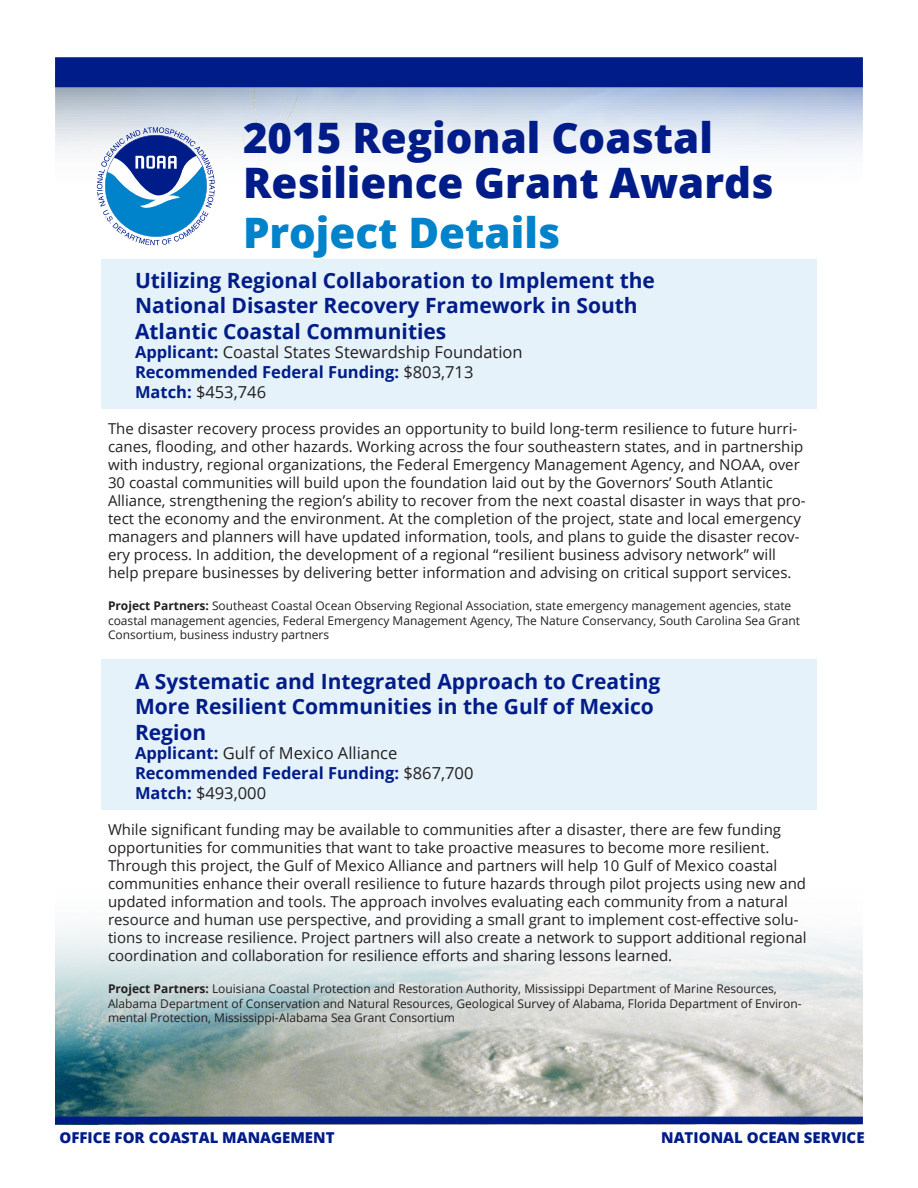
<style>
.page{position:relative;width:918px;height:1188px;background:#fff}
.page>*{position:absolute;margin:0;border:0;box-sizing:border-box;transform-origin:0 0}
.t1{font:800 42px/44.4px "Open Sans";color:#001c88}
.t2{font:800 42px "Open Sans";color:#0083ca}
.t3{font:700 21px/25.2px "Open Sans";color:#001c88}
.t4{font:16.5px "Open Sans";color:#231f20}
.t5{font:700 16.5px "Open Sans";color:#001c88}
.t6{font:15px/18px "Open Sans";color:#231f20}
.t7{font:800 15px "Open Sans";color:#001c88}
.partners{font:12px/14.4px "Open Sans";color:#231f20}
.s1{font-weight:700;color:#001c88}
.s2{font-weight:400;color:#231f20}
.s3{font-weight:700}
</style>
<div class="page">
<img style="left:55px;top:927px;width:808px;height:190px">
<div style="left:55px;top:57px;width:808px;height:30px;background:#001c88"></div>
<div style="left:55px;top:1117px;width:808px;height:7px;background:#001c88"></div>
<svg style="left:97px;top:127px;width:118px;height:118px"></svg>
<div style="left:101px;top:259px;width:716px;height:91px;background:#e6f2fa"></div>
<div style="left:101px;top:332px;width:716px;height:37px;background:#e6f2fa"></div>
<div style="left:101px;top:352px;width:716px;height:37px;background:#e6f2fa"></div>
<div style="left:101px;top:372px;width:716px;height:37px;background:#e6f2fa"></div>
<div style="left:101px;top:660px;width:716px;height:91px;background:#e6f2fa"></div>
<div style="left:101px;top:733px;width:716px;height:37px;background:#e6f2fa"></div>
<div style="left:101px;top:753px;width:716px;height:37px;background:#e6f2fa"></div>
<div style="left:101px;top:773px;width:716px;height:37px;background:#e6f2fa"></div>
<p class="t1" style="left:243px;top:114px;width:532px">2015 Regional Coastal<br>Resilience Grant Awards</p>
<p class="t2" style="left:243px;top:201px;width:319px">Project Details</p>
<p class="t3" style="left:135px;top:267px;width:522px">Utilizing Regional Collaboration to Implement the<br>National Disaster Recovery Framework in South<br>Atlantic Coastal Communities</p>
<p class="t4" style="left:135px;top:341px;width:389px"><span class="s1">Applicant:</span> Coastal States Stewardship Foundation</p>
<p class="t5" style="left:135px;top:361px;width:340px">Recommended Federal Funding: <span class="s2">$803,713</span></p>
<p class="t4" style="left:135px;top:381px;width:133px"><span class="s1">Match:</span> $453,746</p>
<p class="t6" style="left:108px;top:419px;width:699px">The disaster recovery process provides an opportunity to build long-term resilience to future hurri&shy;canes, flooding, and other hazards. Working across the four southeastern states, and in partnership with industry, regional organizations, the Federal Emergency Management Agency, and NOAA, over 30 coastal communities will build upon the foundation laid out by the Governors’ South Atlantic Alliance, strengthening the region’s ability to recover from the next coastal disaster in ways that pro&shy;tect the economy and the environment. At the completion of the project, state and local emergency managers and planners will have updated information, tools, and plans to guide the disaster recov&shy;ery process. In addition, the development of a regional “resilient business advisory network” will help prepare businesses by delivering better information and advising on critical support services.</p>
<p class="partners" style="left:108px;top:599px;width:694px"><span class="s3">Project Partners:</span> Southeast Coastal Ocean Observing Regional Association, state emergency management agencies, state coastal management agencies, Federal Emergency Management Agency, The Nature Conservancy, South Carolina Sea Grant<br>Consortium, business industry partners</p>
<p class="t3" style="left:135px;top:668px;width:527px">A Systematic and Integrated Approach to Creating<br>More Resilient Communities in the Gulf of Mexico<br>Region</p>
<p class="t4" style="left:135px;top:742px;width:264px"><span class="s1">Applicant:</span> Gulf of Mexico Alliance</p>
<p class="t5" style="left:135px;top:762px;width:340px">Recommended Federal Funding: <span class="s2">$867,700</span></p>
<p class="t4" style="left:135px;top:782px;width:133px"><span class="s1">Match:</span> $493,000</p>
<p class="t6" style="left:108px;top:820px;width:700px">While significant funding may be available to communities after a disaster, there are few funding opportunities for communities that want to take proactive measures to become more resilient.<br>Through this project, the Gulf of Mexico Alliance and partners will help 10 Gulf of Mexico coastal communities enhance their overall resilience to future hazards through pilot projects using new and updated information and tools. The approach involves evaluating each community from a natural resource and human use perspective, and providing a small grant to implement cost-effective solu&shy;tions to increase resilience. Project partners will also create a network to support additional regional coordination and collaboration for resilience efforts and sharing lessons learned.</p>
<p class="partners" style="left:108px;top:982px;width:695px"><span class="s3">Project Partners:</span> Louisiana Coastal Protection and Restoration Authority, Mississippi Department of Marine Resources,<br>Alabama Department of Conservation and Natural Resources, Geological Survey of Alabama, Florida Department of Environ&shy;mental Protection, Mississippi-Alabama Sea Grant Consortium</p>
<p class="t7" style="left:59px;top:1126px;width:277px">OFFICE FOR COASTAL MANAGEMENT</p>
<p class="t7" style="left:661px;top:1126px;width:205px">NATIONAL OCEAN SERVICE</p>
</div>
